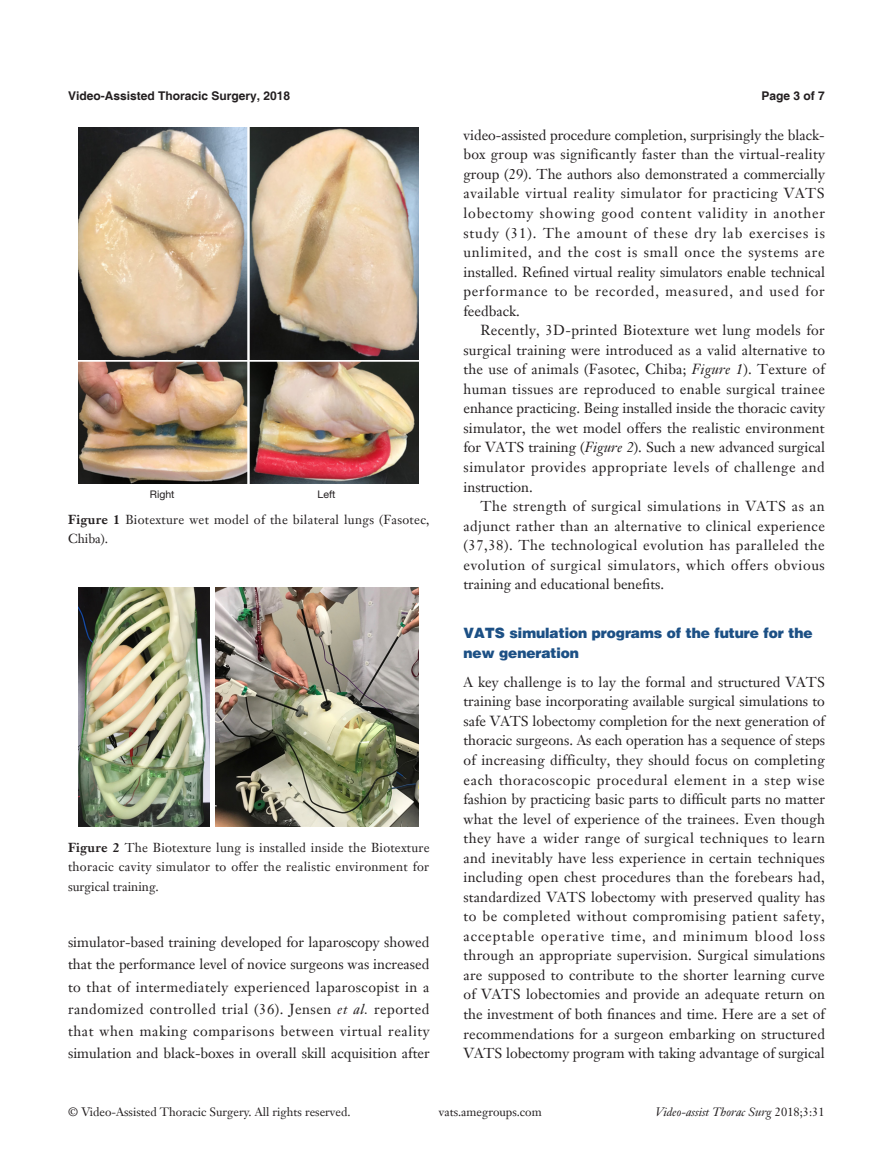
<style>
.page{position:relative;width:893px;height:1170px;background:#fff}
.page>*{position:absolute;margin:0;border:0;box-sizing:border-box;transform-origin:0 0}
.t1{font:14.25px/19.5px "Janson Text LT";color:#231f20;text-align:justify}
.t2{font:900 14.25px/19.5px "Helvetica";color:#1c5085}
.t3{font:12.75px/19.5px "Janson Text LT";letter-spacing:.025em;color:#231f20}
.t4{font:12px "Janson Text LT";color:#231f20}
.t5{font:700 12px "Helvetica";color:#231f20}
.t6{font:italic 12px "Janson Text LT";color:#231f20}
.二级标题下沉{font:10.5px "Helvetica Neue LT Pro";color:#231f20}
.s1{font-weight:700}
.s2{font-style:italic}
.s3{font-style:normal}
</style>
<div class="page">
<img style="left:79px;top:128px;width:340px;height:356px">
<img style="left:79px;top:587px;width:340px;height:239px">
<div style="left:210px;top:587px;width:5px;height:239px;background:#fff"></div>
<p class="t5" style="left:68px;top:88px;width:224px">Video-Assisted Thoracic Surgery, 2018</p>
<p class="t5" style="left:762px;top:88px;width:65px">Page 3 of 7</p>
<p class="二级标题下沉" style="left:150px;top:487px;width:26px">Right</p>
<p class="二级标题下沉" style="left:318px;top:487px;width:19px">Left</p>
<p class="t3" style="left:68px;top:509px;width:363px"><span class="s1">Figure 1</span> Biotexture wet model of the bilateral lungs (Fasotec,<br>Chiba).</p>
<p class="t3" style="left:68px;top:837px;width:363px;text-align:justify"><span class="s1">Figure 2</span> The Biotexture lung is installed inside the Biotexture thoracic cavity simulator to offer the realistic environment for surgical training.</p>
<p class="t1" style="left:68px;top:931px;width:363px;line-height:22.2px">simulator-based training developed for laparoscopy showed that the performance level of novice surgeons was increased to that of intermediately experienced laparoscopist in a randomized controlled trial (36). Jensen <span class="s2">et al.</span> reported that when making comparisons between virtual reality simulation and black-boxes in overall skill acquisition after</p>
<p class="t1" style="left:463px;top:125px;width:363px">video-assisted procedure completion, surprisingly the black&shy;box group was significantly faster than the virtual-reality group (29). The authors also demonstrated a commercially available virtual reality simulator for practicing VATS lobectomy showing good content validity in another study (31). The amount of these dry lab exercises is unlimited, and the cost is small once the systems are installed. Refined virtual reality simulators enable technical performance to be recorded, measured, and used for feedback.</p>
<p class="t1" style="left:463px;top:320px;width:363px;text-indent:17px">Recently, 3D-printed Biotexture wet lung models for surgical training were introduced as a valid alternative to the use of animals (Fasotec, Chiba; <span class="s2">Figure 1</span>). Texture of human tissues are reproduced to enable surgical trainee enhance practicing. Being installed inside the thoracic cavity simulator, the wet model offers the realistic environment for VATS training (<span class="s2">Figure 2</span>). Such a new advanced surgical simulator provides appropriate levels of challenge and instruction.</p>
<p class="t1" style="left:463px;top:496px;width:363px;text-indent:17px">The strength of surgical simulations in VATS as an adjunct rather than an alternative to clinical experience (37,38). The technological evolution has paralleled the evolution of surgical simulators, which offers obvious training and educational benefits.</p>
<p class="t2" style="left:463px;top:622px;width:351px">VATS simulation programs of the future for the new generation</p>
<p class="t1" style="left:463px;top:672px;width:363px">A key challenge is to lay the formal and structured VATS training base incorporating available surgical simulations to safe VATS lobectomy completion for the next generation of thoracic surgeons. As each operation has a sequence of steps of increasing difficulty, they should focus on completing each thoracoscopic procedural element in a step wise fashion by practicing basic parts to difficult parts no matter what the level of experience of the trainees. Even though they have a wider range of surgical techniques to learn and inevitably have less experience in certain techniques including open chest procedures than the forebears had, standardized VATS lobectomy with preserved quality has to be completed without compromising patient safety, acceptable operative time, and minimum blood loss through an appropriate supervision. Surgical simulations are supposed to contribute to the shorter learning curve of VATS lobectomies and provide an adequate return on the investment of both finances and time. Here are a set of recommendations for a surgeon embarking on structured VATS lobectomy program with taking advantage of surgical</p>
<p class="t4" style="left:68px;top:1104px;width:284px">© Video-Assisted Thoracic Surgery. All rights reserved.</p>
<p class="t4" style="left:439px;top:1104px;width:104px">vats.amegroups.com</p>
<p class="t6" style="left:655px;top:1104px;width:171px">Video-assist Thorac Surg <span class="s3">2018;3:31</span></p>
</div>
